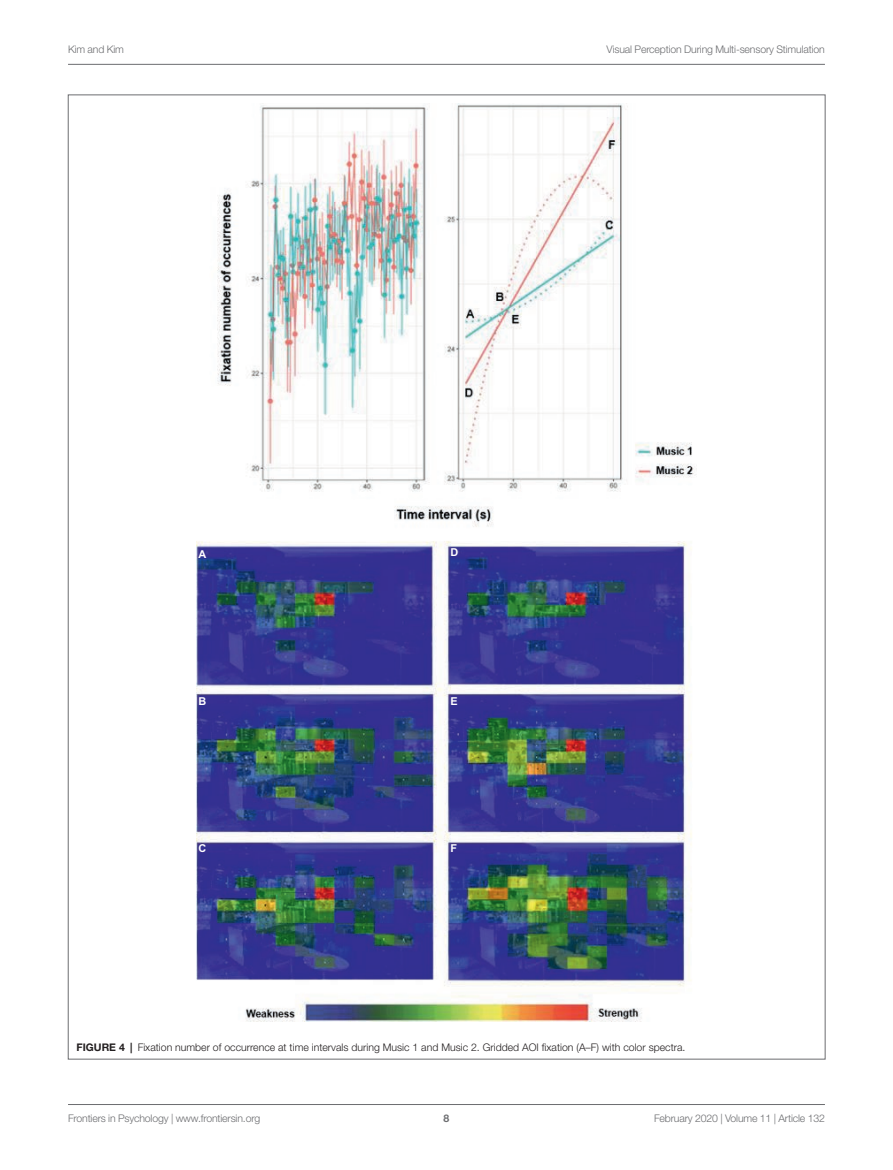
<style>
.page{position:relative;width:893px;height:1170px;background:#fff}
.page>*{position:absolute;margin:0;border:0;box-sizing:border-box;transform-origin:0 0}
.t1{font:700 10.8px "Arial";color:#fff}
.t2{font:300 10.5px "Helvetica Neue LT Std";letter-spacing:-.015em;color:#6c6d70}
.FIG_LEG{font:300 10.5px "Helvetica Neue LT Std";color:#231f20}
.t3{font:700 10.5px "Helvetica Neue LT Std";color:#6c6d70}
.s1{font-weight:700}
</style>
<div class="page">
<hr style="left:68px;top:64px;width:757px;height:1px;background:#6c6d70">
<hr style="left:68px;top:1104px;width:757px;height:1px;background:#6c6d70">
<img style="left:197px;top:103px;width:500px;height:918px">
<p class="t2" style="left:68px;top:42px;width:57px">Kim and Kim</p>
<p class="t2" style="left:607px;top:42px;width:220px">Visual Perception During Multi-sensory Stimulation</p>
<p class="t1" style="left:198px;top:546px;width:9px">A</p>
<p class="t1" style="left:198px;top:693px;width:9px">B</p>
<p class="t1" style="left:451px;top:544px;width:9px">D</p>
<p class="t1" style="left:451px;top:693px;width:9px">E</p>
<p class="t1" style="left:198px;top:840px;width:9px">C</p>
<p class="t1" style="left:451px;top:840px;width:8px">F</p>
<p class="FIG_LEG" style="left:77px;top:1040px;width:610px"><span class="s1">FIGURE 4 |</span> Fixation number of occurrence at time intervals during Music 1 and Music 2. Gridded AOI fixation (A–F) with color spectra.</p>
<p class="t2" style="left:68px;top:1111px;width:194px">Frontiers in Psychology | www.frontiersin.org</p>
<p class="t3" style="left:444px;top:1111px;width:7px">8</p>
<p class="t2" style="left:654px;top:1111px;width:172px">February 2020 | Volume 11 | Article 132</p>
</div>
